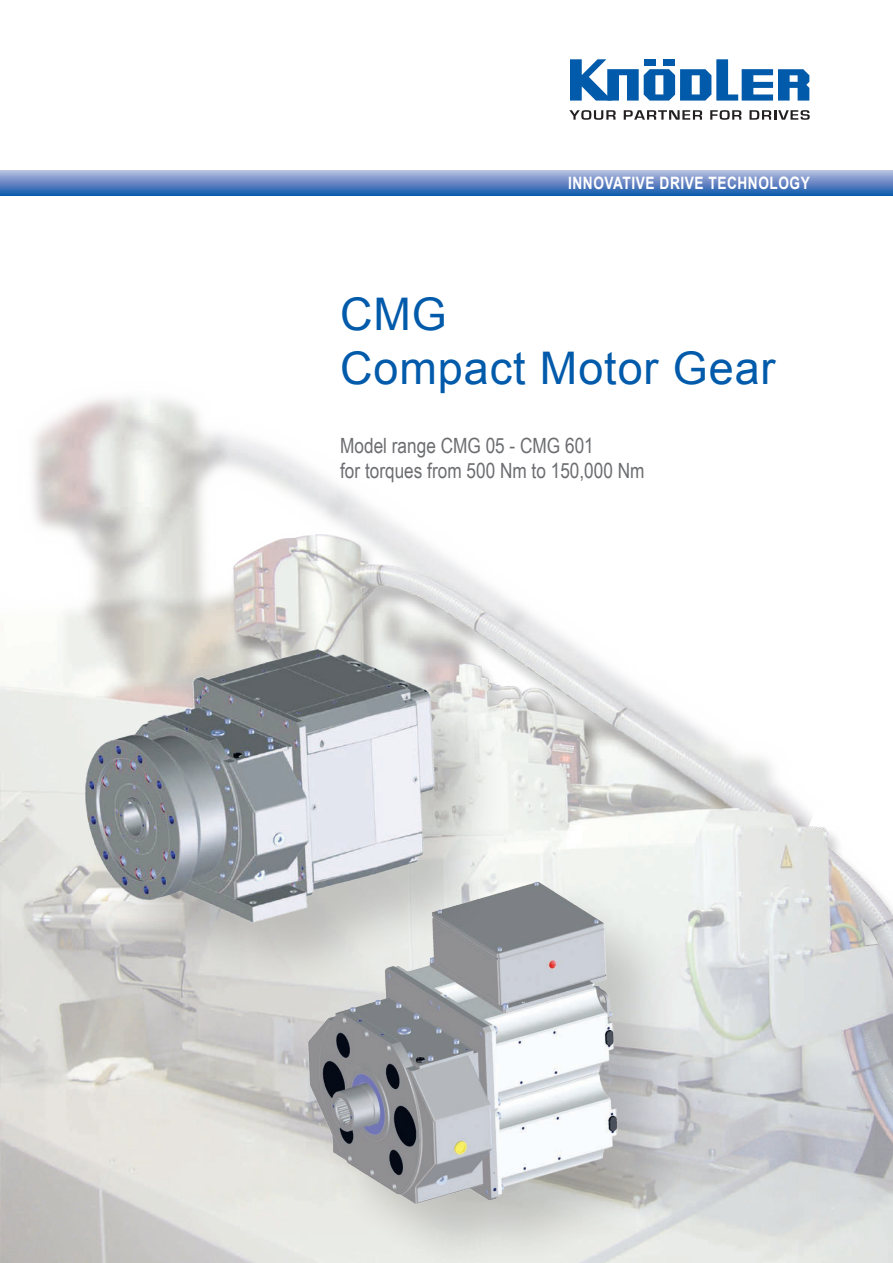
<style>
.page{position:relative;width:893px;height:1263px;background:#fff}
.page>*{position:absolute;margin:0;border:0;box-sizing:border-box;transform-origin:0 0}
.t1{font:45px/54px "Arial";letter-spacing:.02em;color:#015aaa}
.t2{font:21px/25.2px "Arial Narrow";color:#6c6d70}
.t3{font:700 17.1px "Arial";letter-spacing:.04em;color:#fff;scale:.8 1}
</style>
<div class="page">
<img style="left:0;top:398px;width:893px;height:865px">
<svg style="left:570px;top:59px;width:239px;height:42px"></svg>
<svg style="left:569px;top:110px;width:47px;height:10px"></svg>
<svg style="left:624px;top:110px;width:78px;height:10px"></svg>
<svg style="left:710px;top:110px;width:31px;height:10px"></svg>
<svg style="left:749px;top:110px;width:61px;height:10px"></svg>
<div style="left:0;top:170px;width:893px;height:26px;background:linear-gradient(to bottom,#bdbde0,#135bac)"></div>
<div style="left:307px;top:883px;width:383px;height:380px;background:#231f20;opacity:.2"></div>
<img style="left:293px;top:873px;width:338px;height:338px">
<div style="left:83px;top:650px;width:424px;height:344px;background:#231f20;opacity:.2"></div>
<img style="left:70px;top:631px;width:383px;height:307px">
<p class="t3" style="left:568px;top:171px;width:304px">INNOVATIVE DRIVE TECHNOLOGY</p>
<h1 class="t1" style="left:340px;top:288px;width:437px">CMG<br>Compact Motor Gear</h1>
<p class="t2" style="left:340px;top:432px;width:306px">Model range CMG 05 - CMG 601<br>for torques from 500 Nm to 150,000 Nm</p>
</div>
